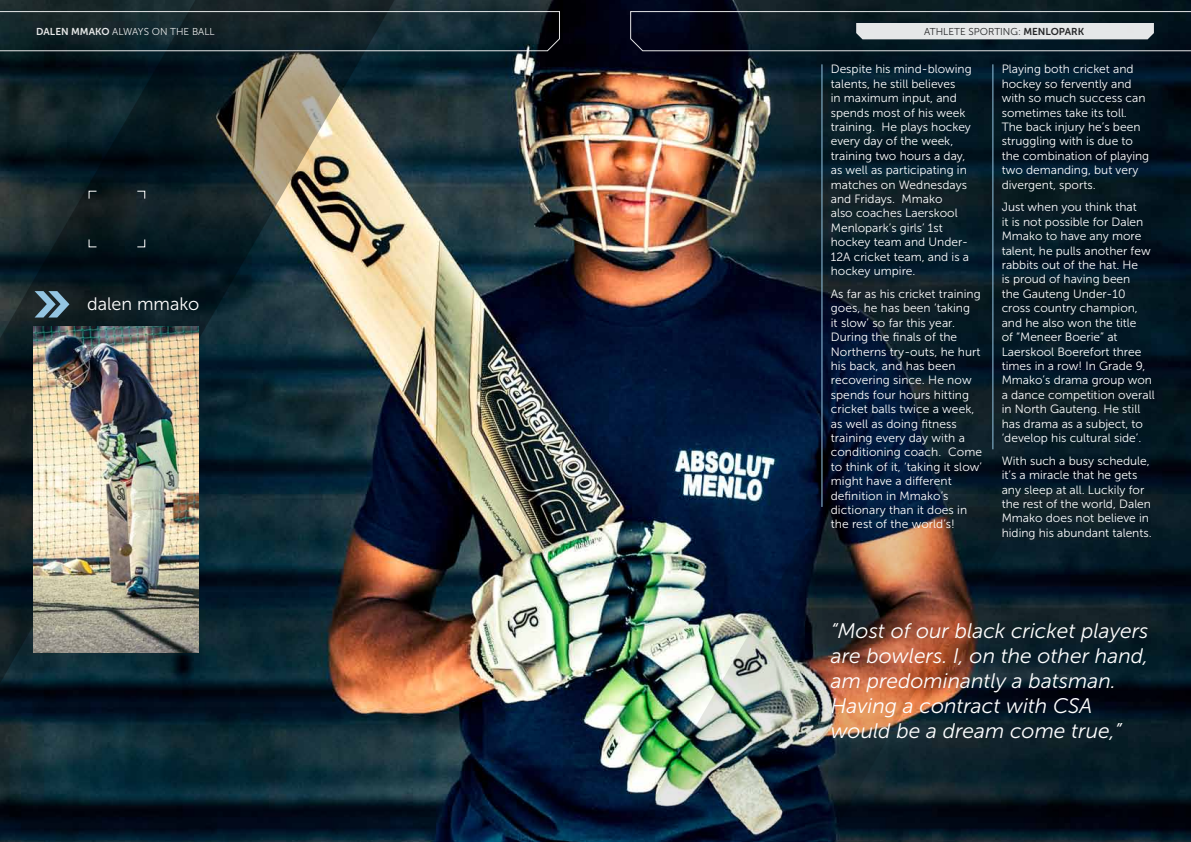
<style>
.page{position:relative;width:1191px;height:842px;background:#fff}
.page>*{position:absolute;margin:0;border:0;box-sizing:border-box;transform-origin:0 0}
.t1{font:italic 21px/25.2px "Museo Sans 300";color:#fff}
.t2{font:18px "Museo Sans 300";color:#fff}
.t3{font:12px/14.4px "Museo Sans 300";color:#fff}
.t4{font:10px "Museo Sans 300";color:#fff}
.t5{font:10px "Museo Sans 300";color:#292829}
.s1{font-family:"Museo Sans 700"}
</style>
<div class="page">
<img style="left:403px;top:0;width:788px;height:842px">
<svg style="left:0;top:0;width:403px;height:842px;background:#273438"></svg>
<img style="left:621px;top:507px;width:400px;height:335px">
<svg style="left:35px;top:291px;width:34px;height:26px"></svg>
<hr style="left:992px;top:64px;width:1px;height:385px;background:#94c5e2">
<hr style="left:821px;top:64px;width:1px;height:443px;background:#94c5e2">
<svg style="left:88px;top:190px;width:58px;height:58px;background:#132023"></svg>
<svg style="left:0;top:11px;width:560px;height:40px;background:#1b2d33"></svg>
<svg style="left:630px;top:11px;width:561px;height:40px;background:#3f4a53"></svg>
<img style="left:33px;top:327px;width:165px;height:325px">
<p class="t4" style="left:36px;top:26px;width:180px"><span class="s1">DALEN MMAKO</span> ALWAYS ON THE BALL</p>
<p class="t5" style="left:924px;top:26px;width:162px">ATHLETE SPORTING: <span class="s1">Menlopark</span></p>
<h2 class="t2" style="left:87px;top:294px;width:114px">dalen mmako</h2>
<p class="t3" style="left:830px;top:62px;width:142px">Despite his mind-blowing talents, he still believes<br>in maximum input, and spends most of his week training. He plays hockey every day of the week, training two hours a day, as well as participating in matches on Wednesdays and Fridays. Mmako<br>also coaches Laerskool<br>Menlopark’s girls’ 1st hockey team and Under-<br>12A cricket team, and is a hockey umpire.</p>
<p class="t3" style="left:830px;top:287px;width:153px">As far as his cricket training goes, he has been ‘taking<br>it slow’ so far this year.<br>During the finals of the<br>Northerns try-outs, he hurt his back, and has been recovering since. He now spends four hours hitting cricket balls twice a week, as well as doing fitness training every day with a conditioning coach. Come to think of it, ‘taking it slow’ might have a different definition in Mmako’s dictionary than it does in the rest of the world’s!</p>
<p class="t3" style="left:1001px;top:62px;width:149px">Playing both cricket and hockey so fervently and with so much success can sometimes take its toll.<br>The back injury he’s been struggling with is due to the combination of playing two demanding, but very divergent, sports.</p>
<p class="t3" style="left:1001px;top:200px;width:154px">Just when you think that<br>it is not possible for Dalen<br>Mmako to have any more talent, he pulls another few rabbits out of the hat. He<br>is proud of having been<br>the Gauteng Under-10 cross country champion, and he also won the title<br>of “Meneer Boerie” at<br>Laerskool Boerefort three times in a row! In Grade 9,<br>Mmako’s drama group won a dance competition overall in North Gauteng. He still has drama as a subject, to ‘develop his cultural side’.</p>
<p class="t3" style="left:1001px;top:454px;width:151px">With such a busy schedule, it’s a miracle that he gets any sleep at all. Luckily for the rest of the world, Dalen<br>Mmako does not believe in hiding his abundant talents.</p>
<h1 class="t1" style="left:830px;top:618px;width:319px">“Most of our black cricket players are bowlers. I, on the other hand, am predominantly a batsman.<br>Having a contract with CSA would be a dream come true,”</h1>
</div>
